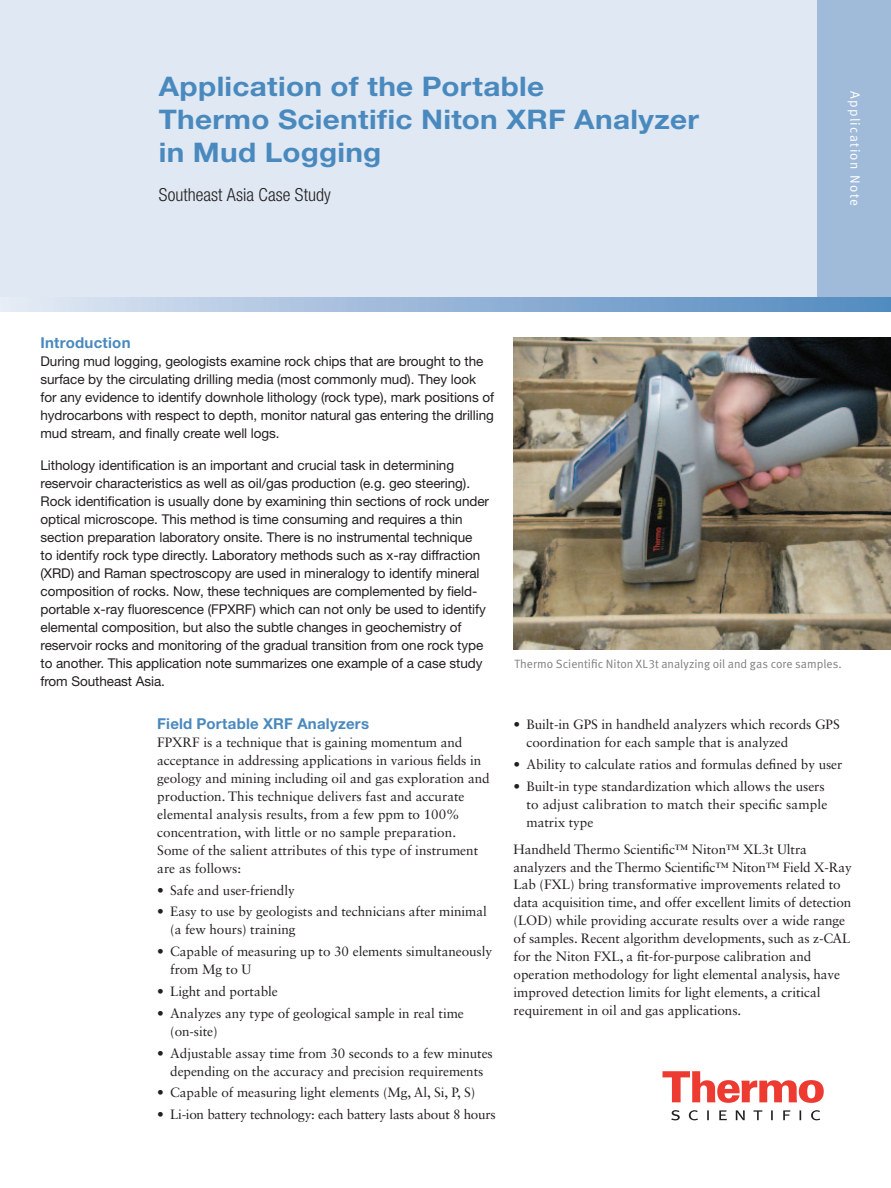
<style>
.page{position:relative;width:891px;height:1188px;background:#fff}
.page>*{position:absolute;margin:0;border:0;box-sizing:border-box;transform-origin:0 0}
.t1{font:700 27px/33px "Helvetica Neue LT Std";letter-spacing:.01em;color:#4a89be;scale:1.1 1}
.t2{font:300 condensed 18px "Helvetica Neue LT Std";color:#231f20}
.t3{font:700 15px "Helvetica Neue LT Std";letter-spacing:.015em;color:#4a89be}
.t4{font:13.5px/18px "Sabon LT Std";letter-spacing:-.005em;color:#231f20}
.t5{font:13.5px/18px "Helvetica Neue LT Std";letter-spacing:-.005em;color:#231f20}
.t6{font:13.5px "Meta Normal LF";letter-spacing:.1em;color:#fff}
.t7{font:12px "Meta Normal LF";color:#808083}
</style>
<div class="page">
<div style="left:0;top:0;width:891px;height:303px;background:#dfe8f3"></div>
<div style="left:817px;top:0;width:74px;height:303px;background:#a0bada"></div>
<svg style="left:0;top:297px;width:891px;height:15px"></svg>
<svg style="left:663px;top:1071px;width:161px;height:32px"></svg>
<svg style="left:671px;top:1110px;width:149px;height:10px"></svg>
<img style="left:514px;top:338px;width:377px;height:311px">
<h1 class="t1" style="left:159px;top:69px;width:493px">Application of the Portable<br>Thermo Scientific Niton XRF Analyzer in Mud Logging</h1>
<h2 class="t2" style="left:159px;top:185px;width:174px">Southeast Asia Case Study</h2>
<p class="t6" style="left:863px;top:91px;width:117px;rotate:90deg">Application Note</p>
<p class="t3" style="left:40px;top:334px;width:92px">Introduction</p>
<p class="t5" style="left:40px;top:352px;width:455px">During mud logging, geologists examine rock chips that are brought to the surface by the circulating drilling media (most commonly mud). They look for any evidence to identify downhole lithology (rock type), mark positions of hydrocarbons with respect to depth, monitor natural gas entering the drilling mud stream, and finally create well logs.</p>
<p class="t5" style="left:40px;top:456px;width:450px">Lithology identification is an important and crucial task in determining reservoir characteristics as well as oil/gas production (e.g. geo steering).<br>Rock identification is usually done by examining thin sections of rock under optical microscope. This method is time consuming and requires a thin section preparation laboratory onsite. There is no instrumental technique<br>to identify rock type directly. Laboratory methods such as x-ray diffraction (XRD) and Raman spectroscopy are used in mineralogy to identify mineral composition of rocks. Now, these techniques are complemented by field&shy;portable x-ray fluorescence (FPXRF) which can not only be used to identify elemental composition, but also the subtle changes in geochemistry of reservoir rocks and monitoring of the gradual transition from one rock type to another. This application note summarizes one example of a case study from Southeast Asia.</p>
<p class="t3" style="left:157px;top:714px;width:213px">Field Portable XRF Analyzers</p>
<p class="t4" style="left:157px;top:733px;width:334px">FPXRF is a technique that is gaining momentum and acceptance in addressing applications in various fields in geology and mining including oil and gas exploration and production. This technique delivers fast and accurate elemental analysis results, from a few ppm to 100% concentration, with little or no sample preparation.<br>Some of the salient attributes of this type of instrument are as follows:</p>
<p class="t4" style="left:157px;top:881px;width:139px">• Safe and user-friendly</p>
<p class="t4" style="left:170px;top:903px;width:318px;text-indent:-13px">• Easy to use by geologists and technicians after minimal (a few hours) training</p>
<p class="t4" style="left:170px;top:942px;width:324px;text-indent:-13px">• Capable of measuring up to 30 elements simultaneously from Mg to U</p>
<p class="t4" style="left:157px;top:982px;width:122px">• Light and portable</p>
<p class="t4" style="left:170px;top:1004px;width:295px;text-indent:-13px">• Analyzes any type of geological sample in real time (on-site)</p>
<p class="t4" style="left:157px;top:1044px;width:337px;text-align:center">• Adjustable assay time from 30 seconds to a few minutes depending on the accuracy and precision requirements</p>
<p class="t4" style="left:157px;top:1083px;width:319px">• Capable of measuring light elements (Mg, Al, Si, P, S)</p>
<p class="t4" style="left:157px;top:1105px;width:340px">• Li-ion battery technology: each battery lasts about 8 hours</p>
<p class="t7" style="left:514px;top:657px;width:329px">Thermo Scientific Niton XL3t analyzing oil and gas core samples.</p>
<p class="t4" style="left:527px;top:715px;width:315px;text-indent:-13px">• Built-in GPS in handheld analyzers which records GPS coordination for each sample that is analyzed</p>
<p class="t4" style="left:514px;top:755px;width:330px">• Ability to calculate ratios and formulas defined by user</p>
<p class="t4" style="left:527px;top:777px;width:302px;text-indent:-13px">• Built-in type standardization which allows the users to adjust calibration to match their specific sample matrix type</p>
<p class="t4" style="left:514px;top:840px;width:340px">Handheld Thermo Scientific™ Niton™ XL3t Ultra analyzers and the Thermo Scientific™ Niton™ Field X-Ray Lab (FXL) bring transformative improvements related to data acquisition time, and offer excellent limits of detection (LOD) while providing accurate results over a wide range of samples. Recent algorithm developments, such as z-CAL for the Niton FXL, a fit-for-purpose calibration and operation methodology for light elemental analysis, have improved detection limits for light elements, a critical requirement in oil and gas applications.</p>
</div>
